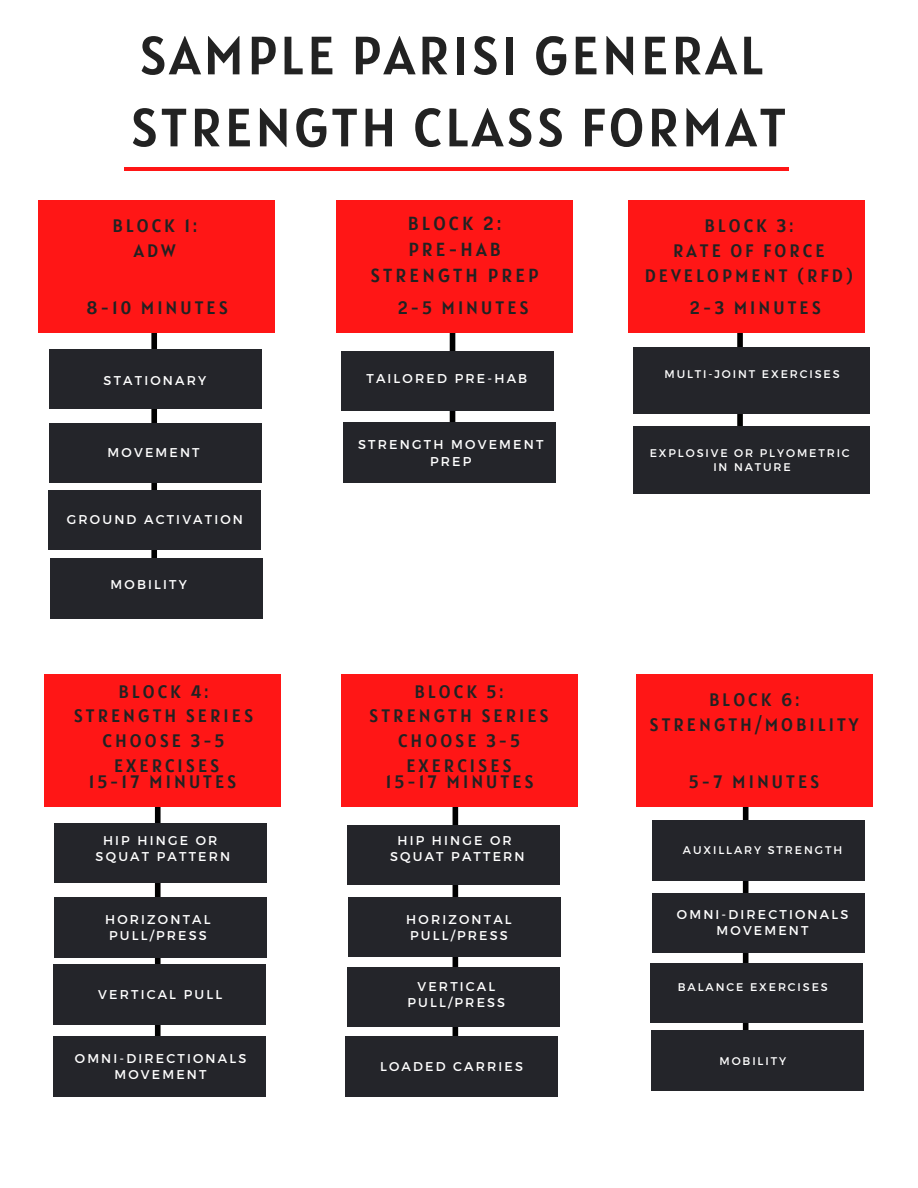
<style>
.page{position:relative;width:918px;height:1188px;background:#fff}
.page>*{position:absolute;margin:0;border:0;box-sizing:border-box;transform-origin:0 0}
.t1{font:54px "Alatsi";letter-spacing:.06em;color:#222}
.t2{font:18.9px "Alatsi";letter-spacing:.17em;color:#222}
.t3{font:18px/24.8px "Alatsi";letter-spacing:.17em;color:#222;text-align:center}
.t4{font:12.75px "Montserrat";letter-spacing:.17em;color:#fff}
.t5{font:11.1px "Montserrat";letter-spacing:.17em;color:#fff}
</style>
<div class="page">
<div style="left:151px;top:294px;width:6px;height:317px;background:#000"></div>
<div style="left:49px;top:349px;width:213px;height:60px;background:#24252a"></div>
<div style="left:49px;top:423px;width:213px;height:60px;background:#24252a"></div>
<div style="left:48px;top:490px;width:213px;height:60px;background:#24252a"></div>
<div style="left:50px;top:559px;width:212px;height:59px;background:#24252a"></div>
<div style="left:450px;top:264px;width:5px;height:206px;background:#000"></div>
<div style="left:342px;top:351px;width:212px;height:60px;background:#24252a"></div>
<div style="left:343px;top:423px;width:213px;height:60px;background:#24252a"></div>
<div style="left:737px;top:255px;width:6px;height:224px;background:#000"></div>
<div style="left:634px;top:347px;width:236px;height:67px;background:#24252a"></div>
<hr style="left:124px;top:167px;width:665px;height:3px;background:#ff1616">
<div style="left:39px;top:200px;width:236px;height:133px;background:#ff1616"></div>
<div style="left:337px;top:200px;width:236px;height:133px;background:#ff1616"></div>
<div style="left:629px;top:200px;width:236px;height:133px;background:#ff1616"></div>
<div style="left:634px;top:427px;width:236px;height:66px;background:#24252a"></div>
<div style="left:155px;top:771px;width:6px;height:316px;background:#000"></div>
<div style="left:54px;top:823px;width:213px;height:60px;background:#24252a"></div>
<div style="left:55px;top:897px;width:212px;height:60px;background:#24252a"></div>
<div style="left:53px;top:965px;width:213px;height:59px;background:#24252a"></div>
<div style="left:453px;top:769px;width:5px;height:316px;background:#000"></div>
<div style="left:347px;top:825px;width:212px;height:60px;background:#24252a"></div>
<div style="left:348px;top:897px;width:213px;height:60px;background:#24252a"></div>
<div style="left:44px;top:674px;width:236px;height:133px;background:#ff1616"></div>
<div style="left:743px;top:754px;width:5px;height:316px;background:#000"></div>
<div style="left:636px;top:674px;width:237px;height:133px;background:#ff1616"></div>
<div style="left:341px;top:674px;width:236px;height:133px;background:#ff1616"></div>
<div style="left:347px;top:967px;width:212px;height:60px;background:#24252a"></div>
<div style="left:54px;top:1037px;width:212px;height:60px;background:#24252a"></div>
<div style="left:345px;top:1037px;width:212px;height:60px;background:#24252a"></div>
<div style="left:652px;top:821px;width:213px;height:59px;background:#24252a"></div>
<div style="left:652px;top:893px;width:213px;height:60px;background:#24252a"></div>
<div style="left:650px;top:963px;width:213px;height:60px;background:#24252a"></div>
<div style="left:651px;top:1031px;width:213px;height:60px;background:#24252a"></div>
<p class="t1" style="left:139px;top:20px;width:626px">SAMPLE PARISI GENERAL</p>
<p class="t1" style="left:130px;top:92px;width:657px">STRENGTH CLASS FORMAT</p>
<p class="t3" style="left:113px;top:213px;width:86px">BLOCK 1:</p>
<p class="t3" style="left:134px;top:238px;width:43px">ADW</p>
<p class="t2" style="left:408px;top:211px;width:95px">BLOCK 2:</p>
<p class="t2" style="left:408px;top:237px;width:94px">PRE-HAB</p>
<p class="t2" style="left:371px;top:263px;width:169px">STRENGTH PREP</p>
<p class="t3" style="left:87px;top:295px;width:143px">8-10 MINUTES</p>
<p class="t3" style="left:398px;top:295px;width:132px">2-5 MINUTES</p>
<p class="t4" style="left:104px;top:372px;width:104px">STATIONARY</p>
<p class="t4" style="left:108px;top:445px;width:94px">MOVEMENT</p>
<p class="t4" style="left:67px;top:512px;width:178px">GROUND ACTIVATION</p>
<p class="t4" style="left:111px;top:576px;width:78px">MOBILITY</p>
<p class="t3" style="left:118px;top:679px;width:91px">BLOCK 4:</p>
<p class="t3" style="left:74px;top:703px;width:181px">STRENGTH SERIES</p>
<p class="t3" style="left:102px;top:728px;width:123px">CHOOSE 3-5</p>
<p class="t3" style="left:114px;top:753px;width:107px">EXERCISES</p>
<p class="t3" style="left:89px;top:770px;width:149px">15-17 MINUTES</p>
<p class="t4" style="left:103px;top:832px;width:116px">HIP HINGE OR</p>
<p class="t4" style="left:96px;top:848px;width:136px">SQUAT PATTERN</p>
<p class="t4" style="left:105px;top:911px;width:107px">HORIZONTAL</p>
<p class="t4" style="left:109px;top:927px;width:99px">PULL/PRESS</p>
<p class="t4" style="left:98px;top:986px;width:125px">VERTICAL PULL</p>
<p class="t4" style="left:75px;top:1050px;width:173px">OMNI-DIRECTIONALS</p>
<p class="t4" style="left:115px;top:1067px;width:94px">MOVEMENT</p>
<p class="t4" style="left:366px;top:370px;width:162px">TAILORED PRE-HAB</p>
<p class="t4" style="left:358px;top:437px;width:187px">STRENGTH MOVEMENT</p>
<p class="t4" style="left:430px;top:453px;width:43px">PREP</p>
<p class="t3" style="left:415px;top:679px;width:90px">BLOCK 5:</p>
<p class="t3" style="left:369px;top:703px;width:181px">STRENGTH SERIES</p>
<p class="t3" style="left:398px;top:728px;width:123px">CHOOSE 3-5</p>
<p class="t3" style="left:406px;top:753px;width:107px">EXERCISES</p>
<p class="t3" style="left:386px;top:770px;width:149px">15-17 MINUTES</p>
<p class="t4" style="left:397px;top:832px;width:116px">HIP HINGE OR</p>
<p class="t4" style="left:390px;top:848px;width:136px">SQUAT PATTERN</p>
<p class="t4" style="left:406px;top:911px;width:107px">HORIZONTAL</p>
<p class="t4" style="left:410px;top:927px;width:99px">PULL/PRESS</p>
<p class="t4" style="left:417px;top:978px;width:79px">VERTICAL</p>
<p class="t4" style="left:408px;top:994px;width:99px">PULL/PRESS</p>
<p class="t4" style="left:380px;top:1058px;width:144px">LOADED CARRIES</p>
<p class="t3" style="left:704px;top:213px;width:90px">BLOCK 3:</p>
<p class="t3" style="left:645px;top:238px;width:209px">RATE OF FORCE<br>DEVELOPMENT (RFD)</p>
<p class="t3" style="left:690px;top:295px;width:132px">2-3 MINUTES</p>
<p class="t5" style="left:665px;top:366px;width:177px">MULTI-JOINT EXERCISES</p>
<p class="t5" style="left:650px;top:446px;width:201px">EXPLOSIVE OR PLYOMETRIC</p>
<p class="t5" style="left:713px;top:460px;width:79px">IN NATURE</p>
<p class="t3" style="left:709px;top:687px;width:92px">BLOCK 6:</p>
<p class="t3" style="left:650px;top:712px;width:211px">STRENGTH/MOBILITY</p>
<p class="t3" style="left:689px;top:770px;width:132px">5-7 MINUTES</p>
<p class="t5" style="left:683px;top:843px;width:161px">AUXILLARY STRENGTH</p>
<p class="t4" style="left:677px;top:906px;width:173px">OMNI-DIRECTIONALS</p>
<p class="t4" style="left:717px;top:922px;width:94px">MOVEMENT</p>
<p class="t5" style="left:678px;top:980px;width:151px">BALANCE EXERCISES</p>
<p class="t5" style="left:720px;top:1053px;width:68px">MOBILITY</p>
</div>
